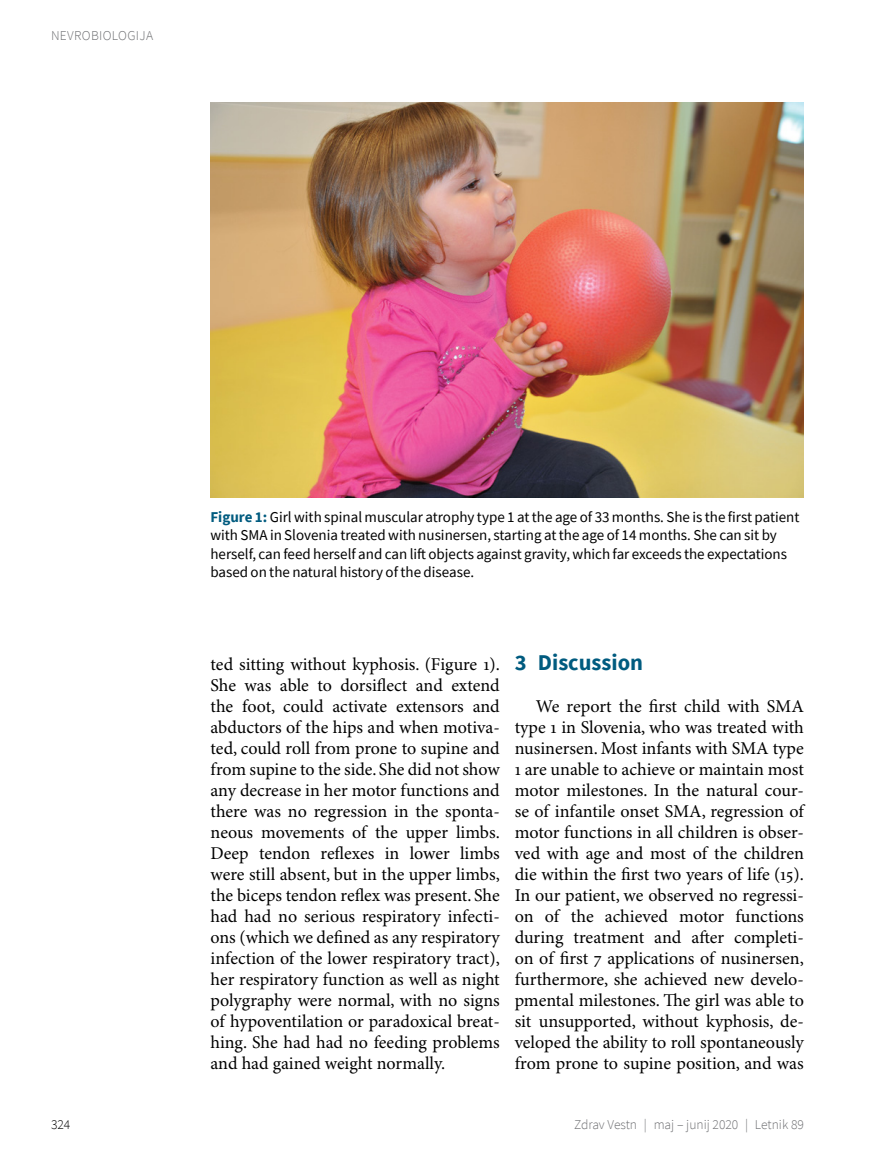
<style>
.page{position:relative;width:872px;height:1166px;background:#fff}
.page>*{position:absolute;margin:0;border:0;box-sizing:border-box;transform-origin:0 0}
.t1{font:700 22.5px "Source Sans Pro";color:#005b7f}
.t2{font:18px/21px "Minion Pro";letter-spacing:-.005em;color:#000;text-align:justify}
.t3{font:15px/18px "Source Sans Pro";color:#000}
.t4{font:300 13.5px "Source Sans Pro";color:#6d6e71}
.t5{font:300 13.5px "Source Sans Pro";letter-spacing:.025em;color:#6d6e71}
.t6{font:300 13.5px "Source Sans Pro";color:#000}
.s1{font-weight:700;color:#005b7f}
</style>
<div class="page">
<img style="left:210px;top:102px;width:594px;height:395px">
<p class="t5" style="left:51px;top:27px;width:104px">Nevrobiologija</p>
<p class="t3" style="left:210px;top:508px;width:590px"><span class="s1">Figure 1:</span> Girl with spinal muscular atrophy type 1 at the age of 33 months. She is the first patient with SMA in Slovenia treated with nusinersen, starting at the age of 14 months. She can sit by herself, can feed herself and can lift objects against gravity, which far exceeds the expectations based on the natural history of the disease.</p>
<p class="t2" style="left:210px;top:654px;width:291px">ted sitting without kyphosis. (Figure 1).<br>She was able to dorsiflect and extend the foot, could activate extensors and abductors of the hips and when motiva&shy;ted, could roll from prone to supine and from supine to the side. She did not show any decrease in her motor functions and there was no regression in the sponta&shy;neous movements of the upper limbs.<br>Deep tendon reflexes in lower limbs were still absent, but in the upper limbs, the biceps tendon reflex was present. She had had no serious respiratory infecti&shy;ons (which we defined as any respiratory infection of the lower respiratory tract), her respiratory function as well as night polygraphy were normal, with no signs of hypoventilation or paradoxical breat&shy;hing. She had had no feeding problems and had gained weight normally.</p>
<p class="t1" style="left:514px;top:646px;width:130px">3 Discussion</p>
<p class="t2" style="left:514px;top:696px;width:291px;text-indent:21px">We report the first child with SMA type 1 in Slovenia, who was treated with nusinersen. Most infants with SMA type 1 are unable to achieve or maintain most motor milestones. In the natural cour&shy;se of infantile onset SMA, regression of motor functions in all children is obser&shy;ved with age and most of the children die within the first two years of life (15).<br>In our patient, we observed no regressi&shy;on of the achieved motor functions during treatment and after completi&shy;on of first 7 applications of nusinersen, furthermore, she achieved new develo&shy;pmental milestones. The girl was able to sit unsupported, without kyphosis, de&shy;veloped the ability to roll spontaneously from prone to supine position, and was</p>
<p class="t6" style="left:51px;top:1116px;width:21px">324</p>
<p class="t4" style="left:574px;top:1116px;width:231px">Zdrav Vestn | maj – junij 2020 | Letnik 89</p>
</div>
